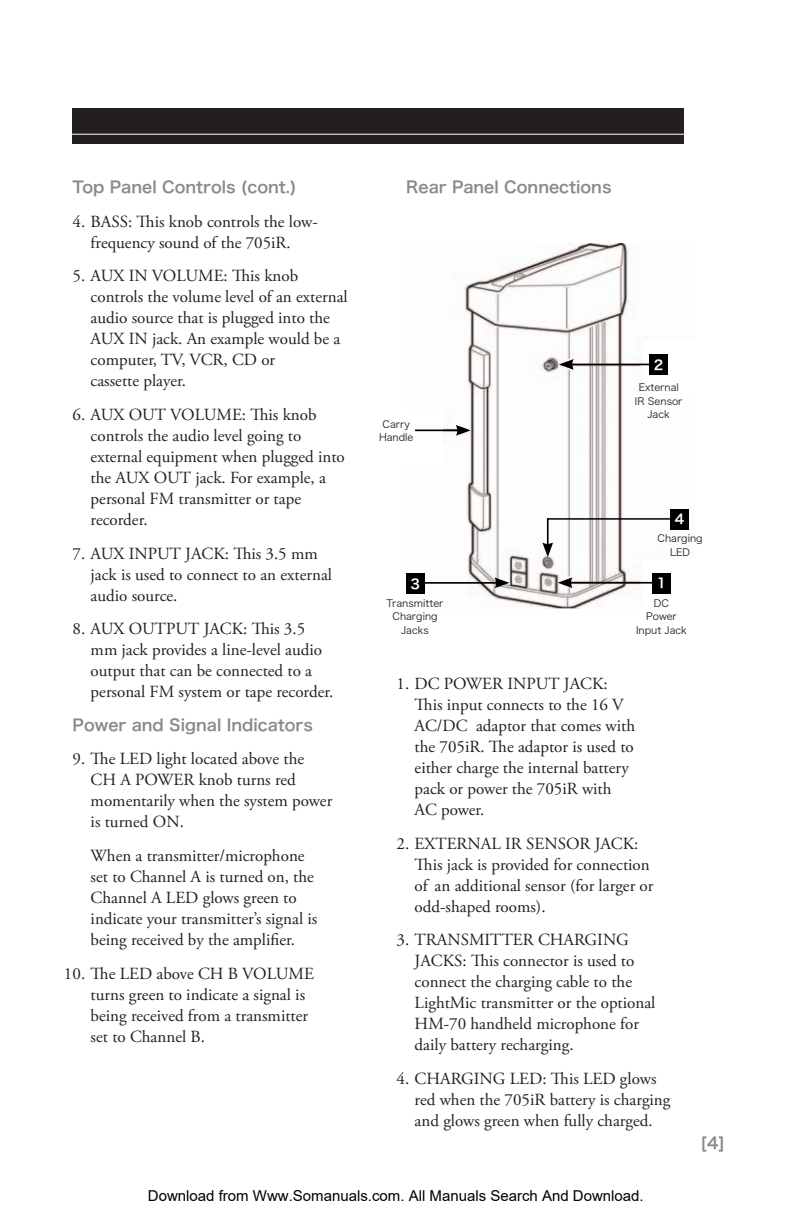
<style>
.page{position:relative;width:792px;height:1224px;background:#fff}
.page>*{position:absolute;margin:0;border:0;box-sizing:border-box;transform-origin:0 0}
.t1{font:17px/21px "Adobe Garamond Pro";color:#231f20}
.t2{font:16px "Hira Kaku Pro W6";color:#87898c}
.t3{font:15px "Arial";color:#000}
.t4{font:13.4px "Hira Kaku Pro W6";color:#fff}
.t5{font:10px/13.6px "Hira Kaku Pro W3";color:#231e1f;text-align:center}
</style>
<div class="page">
<div style="left:72px;top:108px;width:612px;height:36px;background:#231e1f"></div>
<hr style="left:72px;top:134px;width:612px;height:1px;background:#fff">
<img style="left:424px;top:243px;width:245px;height:365px">
<div style="left:644px;top:559px;width:68px;height:56px;background:#fff"></div>
<div style="left:643px;top:341px;width:68px;height:56px;background:#fff"></div>
<div style="left:383px;top:410px;width:59px;height:56px;background:#fff"></div>
<hr style="left:570px;top:364px;width:89px;height:1px;background:#000001">
<svg style="left:559px;top:359px;width:15px;height:11px"></svg>
<div style="left:650px;top:355px;width:18px;height:20px;background:#000001"></div>
<hr style="left:569px;top:582px;width:89px;height:2px;background:#000001">
<svg style="left:558px;top:577px;width:15px;height:11px"></svg>
<div style="left:652px;top:573px;width:19px;height:20px;background:#000001"></div>
<hr style="left:409px;top:582px;width:89px;height:2px;background:#000001">
<svg style="left:495px;top:577px;width:14px;height:11px"></svg>
<div style="left:406px;top:573px;width:18px;height:21px;background:#000001"></div>
<hr style="left:415px;top:430px;width:44px;height:1px;background:#000001">
<svg style="left:456px;top:425px;width:15px;height:11px"></svg>
<div style="left:670px;top:509px;width:19px;height:21px;background:#000001"></div>
<hr style="left:547px;top:518px;width:123px;height:2px;background:#000001">
<hr style="left:547px;top:518px;width:2px;height:28px;background:#000001">
<svg style="left:542px;top:542px;width:11px;height:15px"></svg>
<p class="t2" style="left:73px;top:173px;width:226px">Top Panel Controls (cont.)</p>
<p class="t2" style="left:406px;top:173px;width:207px">Rear Panel Connections</p>
<p class="t1" style="left:73px;top:212px;width:247px;text-align:center">4. BASS: This knob controls the low&shy;frequency sound of the 705iR.</p>
<p class="t1" style="left:91px;top:266px;width:259px;text-indent:-18px">5. AUX IN VOLUME: This knob controls the volume level of an external audio source that is plugged into the<br>AUX IN jack. An example would be a computer, TV, VCR, CD or<br>cassette player.</p>
<p class="t1" style="left:91px;top:405px;width:256px;text-indent:-18px">6. AUX OUT VOLUME: This knob controls the audio level going to external equipment when plugged into the AUX OUT jack. For example, a personal FM transmitter or tape recorder.</p>
<p class="t1" style="left:91px;top:543px;width:243px;text-indent:-18px">7. AUX INPUT JACK: This 3.5 mm jack is used to connect to an external audio source.</p>
<p class="t1" style="left:91px;top:619px;width:244px;text-indent:-18px">8. AUX OUTPUT JACK: This 3.5 mm jack provides a line-level audio output that can be connected to a personal FM system or tape recorder.</p>
<p class="t2" style="left:73px;top:710px;width:242px">Power and Signal Indicators</p>
<p class="t1" style="left:91px;top:749px;width:243px;text-indent:-18px">9. The LED light located above the<br>CH A POWER knob turns red momentarily when the system power is turned ON.</p>
<p class="t1" style="left:91px;top:846px;width:228px">When a transmitter/microphone set to Channel A is turned on, the<br>Channel A LED glows green to indicate your transmitter’s signal is being received by the amplifier.</p>
<p class="t1" style="left:91px;top:963px;width:225px;text-indent:-27px">10. The LED above CH B VOLUME turns green to indicate a signal is being received from a transmitter set to Channel B.</p>
<p class="t4" style="left:654px;top:353px;width:11px">2</p>
<p class="t5" style="left:635px;top:380px;width:49px">External<br>IR Sensor<br>Jack</p>
<p class="t5" style="left:379px;top:417px;width:36px">Carry<br>Handle</p>
<p class="t4" style="left:675px;top:507px;width:11px">4</p>
<p class="t5" style="left:658px;top:531px;width:47px">Charging<br>LED</p>
<p class="t4" style="left:411px;top:572px;width:11px">3</p>
<p class="t4" style="left:657px;top:571px;width:11px">1</p>
<p class="t5" style="left:636px;top:595px;width:52px">DC<br>Power<br>Input Jack</p>
<p class="t5" style="left:387px;top:595px;width:58px">Transmitter<br>Charging<br>Jacks</p>
<p class="t1" style="left:415px;top:674px;width:222px;text-indent:-18px">1. DC POWER INPUT JACK:<br>This input connects to the 16 V<br>AC/DC adaptor that comes with the 705iR. The adaptor is used to either charge the internal battery pack or power the 705iR with<br>AC power.</p>
<p class="t1" style="left:415px;top:833px;width:240px;text-indent:-18px">2. EXTERNAL IR SENSOR JACK:<br>This jack is provided for connection of an additional sensor (for larger or odd-shaped rooms).</p>
<p class="t1" style="left:415px;top:930px;width:242px;text-indent:-18px">3. TRANSMITTER CHARGING<br>JACKS: This connector is used to connect the charging cable to the<br>LightMic transmitter or the optional<br>HM-70 handheld microphone for daily battery recharging.</p>
<p class="t1" style="left:415px;top:1069px;width:257px;text-indent:-18px">4. CHARGING LED: This LED glows red when the 705iR battery is charging and glows green when fully charged.</p>
<p class="t3" style="left:148px;top:1187px;width:497px">Download from Www.Somanuals.com. All Manuals Search And Download.</p>
<p class="t2" style="left:701px;top:1128px;width:26px">[4]</p>
</div>
